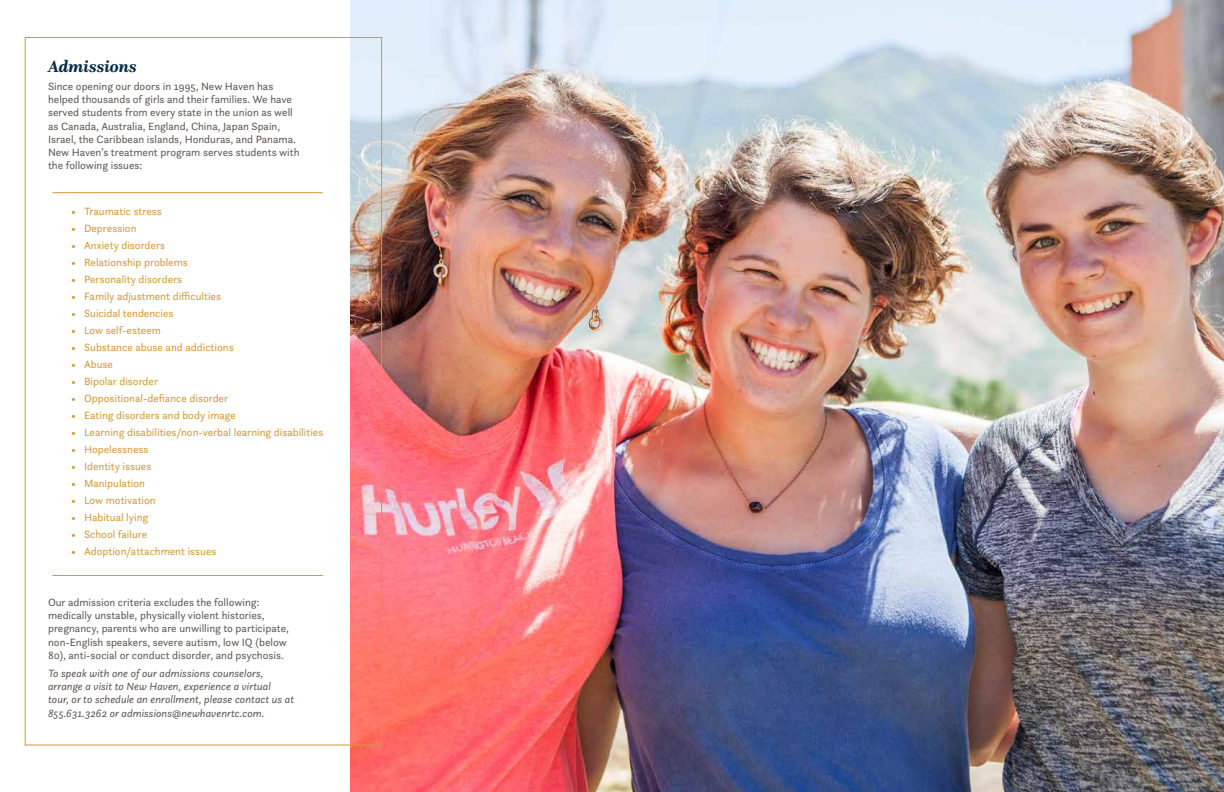
<style>
.page{position:relative;width:1224px;height:792px;background:#fff}
.page>*{position:absolute;margin:0;border:0;box-sizing:border-box;transform-origin:0 0}
.t1{font:italic 700 17px "Questa";color:#042b46}
.t2{font:11px/13.2px "Questa Sans";color:#5c5552}
.t3{font:11px "Questa Sans";color:#d69734}
.t4{font:italic 11px/13.2px "Questa Sans";color:#5c5552}
</style>
<div class="page">
<img style="left:350px;top:0;width:874px;height:792px">
<hr style="left:53px;top:192px;width:270px;height:1px;background:#d69734">
<hr style="left:53px;top:575px;width:270px;height:1px;background:#d69734">
<h1 class="t1" style="left:48px;top:55px;width:90px">Admissions</h1>
<p class="t2" style="left:48px;top:79px;width:253px">Since opening our doors in 1995, New Haven has helped thousands of girls and their families. We have served students from every state in the union as well as Canada, Australia, England, China, Japan Spain, Israel, the Caribbean islands, Honduras, and Panama.<br>New Haven’s treatment program serves students with the following issues:</p>
<p class="t3" style="left:71px;top:205px;width:92px">• Traumatic stress</p>
<p class="t3" style="left:71px;top:222px;width:67px">• Depression</p>
<p class="t3" style="left:71px;top:238px;width:96px">• Anxiety disorders</p>
<p class="t3" style="left:71px;top:255px;width:118px">• Relationship problems</p>
<p class="t3" style="left:71px;top:272px;width:113px">• Personality disorders</p>
<p class="t3" style="left:71px;top:289px;width:152px">• Family adjustment difficulties</p>
<p class="t3" style="left:71px;top:306px;width:104px">• Suicidal tendencies</p>
<p class="t3" style="left:71px;top:323px;width:91px">• Low self-esteem</p>
<p class="t3" style="left:71px;top:340px;width:164px">• Substance abuse and addictions</p>
<p class="t3" style="left:71px;top:357px;width:44px">• Abuse</p>
<p class="t3" style="left:71px;top:374px;width:89px">• Bipolar disorder</p>
<p class="t3" style="left:71px;top:391px;width:159px">• Oppositional-defiance disorder</p>
<p class="t3" style="left:71px;top:408px;width:166px">• Eating disorders and body image</p>
<p class="t3" style="left:71px;top:425px;width:254px">• Learning disabilities/non-verbal learning disabilities</p>
<p class="t3" style="left:71px;top:442px;width:79px">• Hopelessness</p>
<p class="t3" style="left:71px;top:459px;width:82px">• Identity issues</p>
<p class="t3" style="left:71px;top:476px;width:76px">• Manipulation</p>
<p class="t3" style="left:71px;top:493px;width:86px">• Low motivation</p>
<p class="t3" style="left:71px;top:510px;width:79px">• Habitual lying</p>
<p class="t3" style="left:71px;top:527px;width:78px">• School failure</p>
<p class="t3" style="left:71px;top:544px;width:147px">• Adoption/attachment issues</p>
<p class="t2" style="left:48px;top:595px;width:242px">Our admission criteria excludes the following: medically unstable, physically violent histories, pregnancy, parents who are unwilling to participate, non-English speakers, severe autism, low IQ (below 80), anti-social or conduct disorder, and psychosis.</p>
<p class="t4" style="left:48px;top:666px;width:248px">To speak with one of our admissions counselors, arrange a visit to New Haven, experience a virtual tour, or to schedule an enrollment, please contact us at 855.631.3262 or admissions@newhavenrtc.com.</p>
</div>
